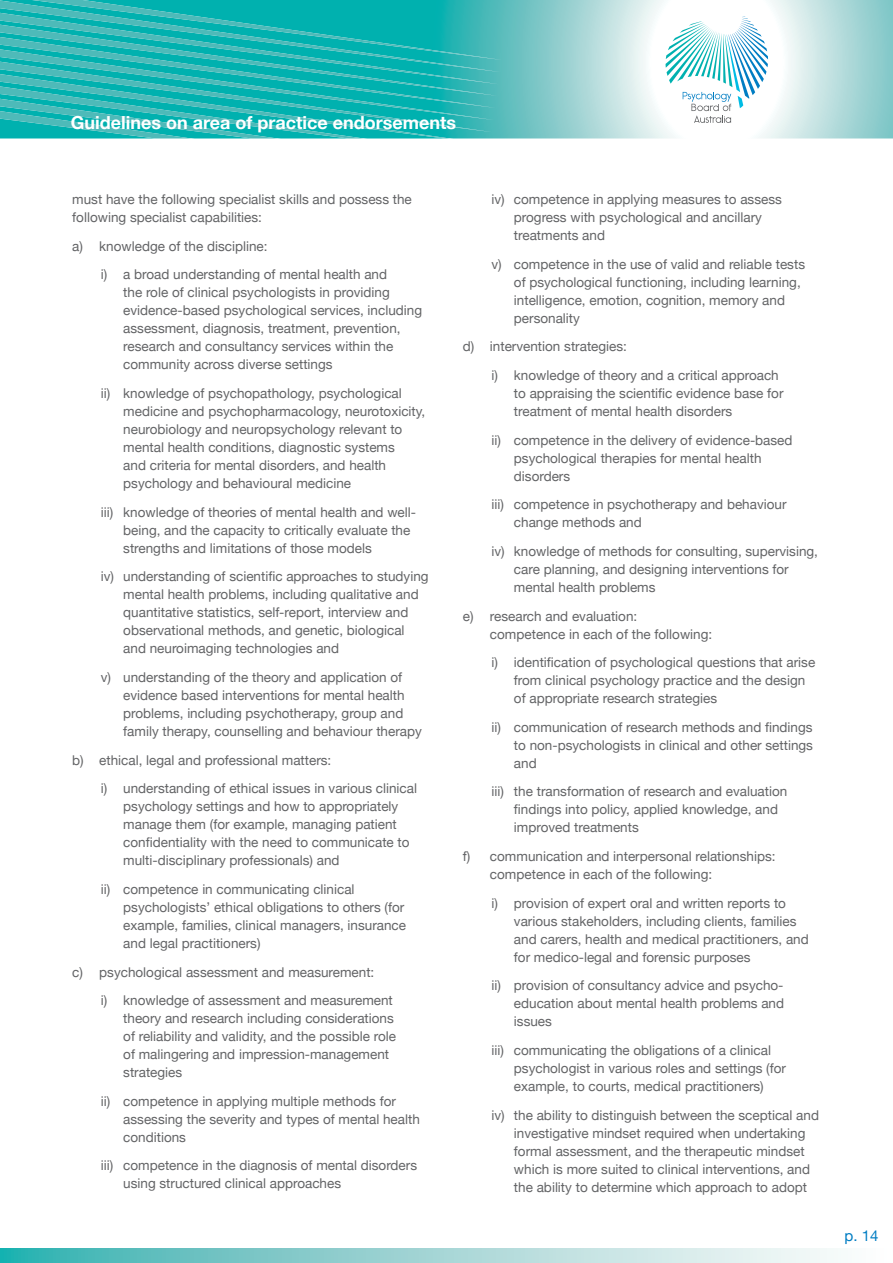
<style>
.page{position:relative;width:893px;height:1263px;background:#fff}
.page>*{position:absolute;margin:0;border:0;box-sizing:border-box;transform-origin:0 0}
.t1{font:700 18px "Helvetica Neue";color:#fff}
.t2{font:15px "Helvetica Neue";color:#007dc3}
.t3{font:13.5px/18px "Helvetica Neue";color:#636466}
</style>
<div class="page">
<svg style="left:502px;top:0;width:391px;height:138px"></svg>
<svg style="left:0;top:0;width:502px;height:139px;background:#22b6b4"></svg>
<svg style="left:0;top:1248px;width:834px;height:15px;background:#9ad4d4"></svg>
<svg style="left:665px;top:16px;width:103px;height:107px"></svg>
<h1 class="t1" style="left:71px;top:112px;width:387px">Guidelines on area of practice endorsements</h1>
<p class="t3" style="left:72px;top:190px;width:341px">must have the following specialist skills and possess the following specialist capabilities:</p>
<p class="t3" style="left:101px;top:232px;width:288px;line-height:28.7px;text-indent:-28px">a) knowledge of the discipline:<br>i) a broad understanding of mental health and</p>
<p class="t3" style="left:123px;top:283px;width:300px">the role of clinical psychologists in providing evidence-based psychological services, including assessment, diagnosis, treatment, prevention, research and consultancy services within the community across diverse settings</p>
<p class="t3" style="left:123px;top:384px;width:304px;text-indent:-23px">ii) knowledge of psychopathology, psychological medicine and psychopharmacology, neurotoxicity, neurobiology and neuropsychology relevant to mental health conditions, diagnostic systems<br>and criteria for mental disorders, and health psychology and behavioural medicine</p>
<p class="t3" style="left:123px;top:503px;width:294px;text-indent:-23px">iii) knowledge of theories of mental health and well&shy;being, and the capacity to critically evaluate the strengths and limitations of those models</p>
<p class="t3" style="left:123px;top:567px;width:307px;text-indent:-23px">iv) understanding of scientific approaches to studying mental health problems, including qualitative and quantitative statistics, self-report, interview and observational methods, and genetic, biological and neuroimaging technologies and</p>
<p class="t3" style="left:123px;top:668px;width:300px;text-indent:-23px">v) understanding of the theory and application of evidence based interventions for mental health problems, including psychotherapy, group and family therapy, counselling and behaviour therapy</p>
<p class="t3" style="left:101px;top:745px;width:318px;line-height:28.7px;text-indent:-28px">b) ethical, legal and professional matters:<br>i) understanding of ethical issues in various clinical</p>
<p class="t3" style="left:123px;top:797px;width:288px">psychology settings and how to appropriately manage them (for example, managing patient confidentiality with the need to communicate to multi-disciplinary professionals) and</p>
<p class="t3" style="left:123px;top:880px;width:284px;text-indent:-23px">ii) competence in communicating clinical psychologists’ ethical obligations to others (for example, families, clinical managers, insurance and legal practitioners)</p>
<p class="t3" style="left:101px;top:957px;width:294px;line-height:28.7px;text-indent:-28px">c) psychological assessment and measurement:<br>i) knowledge of assessment and measurement</p>
<p class="t3" style="left:123px;top:1009px;width:274px">theory and research including considerations of reliability and validity, and the possible role of malingering and impression-management strategies</p>
<p class="t3" style="left:123px;top:1092px;width:298px;text-indent:-23px">ii) competence in applying multiple methods for assessing the severity and types of mental health conditions</p>
<p class="t3" style="left:123px;top:1156px;width:295px;text-indent:-23px">iii) competence in the diagnosis of mental disorders using structured clinical approaches</p>
<p class="t3" style="left:514px;top:190px;width:269px;text-indent:-23px">iv) competence in applying measures to assess progress with psychological and ancillary treatments and</p>
<p class="t3" style="left:514px;top:255px;width:293px;text-indent:-23px">v) competence in the use of valid and reliable tests of psychological functioning, including learning, intelligence, emotion, cognition, memory and personality</p>
<p class="t3" style="left:491px;top:332px;width:289px;line-height:28.7px;text-indent:-28px">d) intervention strategies:<br>i) knowledge of theory and a critical approach</p>
<p class="t3" style="left:514px;top:384px;width:271px">to appraising the scientific evidence base for treatment of mental health disorders</p>
<p class="t3" style="left:514px;top:431px;width:280px;text-indent:-23px">ii) competence in the delivery of evidence-based psychological therapies for mental health disorders</p>
<p class="t3" style="left:514px;top:495px;width:274px;text-indent:-23px">iii) competence in psychotherapy and behaviour change methods and</p>
<p class="t3" style="left:514px;top:542px;width:306px;text-indent:-23px">iv) knowledge of methods for consulting, supervising, care planning, and designing interventions for mental health problems</p>
<p class="t3" style="left:490px;top:606px;width:224px;text-indent:-27px">e) research and evaluation: competence in each of the following:</p>
<p class="t3" style="left:514px;top:653px;width:303px;text-indent:-23px">i) identification of psychological questions that arise from clinical psychology practice and the design of appropriate research strategies</p>
<p class="t3" style="left:514px;top:718px;width:301px;text-align:justify;text-indent:-23px">ii) communication of research methods and findings to non-psychologists in clinical and other settings and</p>
<p class="t3" style="left:514px;top:782px;width:275px;text-indent:-23px">iii) the transformation of research and evaluation findings into policy, applied knowledge, and improved treatments</p>
<p class="t3" style="left:490px;top:847px;width:287px;text-indent:-27px">f) communication and interpersonal relationships: competence in each of the following:</p>
<p class="t3" style="left:514px;top:894px;width:296px;text-indent:-23px">i) provision of expert oral and written reports to various stakeholders, including clients, families and carers, health and medical practitioners, and for medico-legal and forensic purposes</p>
<p class="t3" style="left:514px;top:976px;width:272px;text-align:justify;text-indent:-23px">ii) provision of consultancy advice and psycho&shy;education about mental health problems and issues</p>
<p class="t3" style="left:514px;top:1041px;width:274px;text-indent:-23px">iii) communicating the obligations of a clinical psychologist in various roles and settings (for example, to courts, medical practitioners)</p>
<p class="t3" style="left:514px;top:1105px;width:307px;text-indent:-23px">iv) the ability to distinguish between the sceptical and investigative mindset required when undertaking formal assessment, and the therapeutic mindset which is more suited to clinical interventions, and the ability to determine which approach to adopt</p>
<p class="t2" style="left:844px;top:1227px;width:35px">p. 14</p>
</div>
